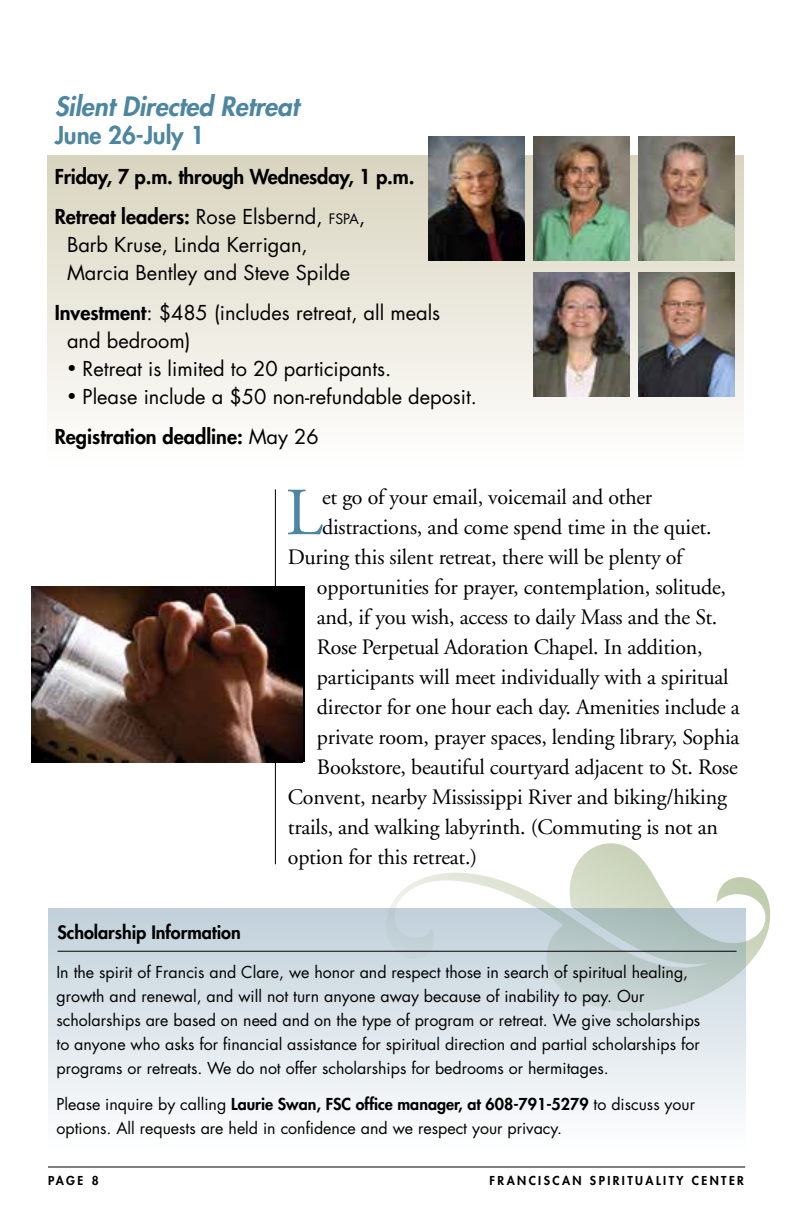
<style>
.page{position:relative;width:792px;height:1224px;background:#fff}
.page>*{position:absolute;margin:0;border:0;box-sizing:border-box;transform-origin:0 0}
.t1{font:67.2px "Adobe Garamond";color:#4c86a0}
.t2{font:italic 800 26px "Futura";letter-spacing:-.005em;color:#4c86a0}
.t3{font:800 24px "Futura";letter-spacing:-.005em;color:#4c86a0}
.t4{font:22px "Adobe Garamond";letter-spacing:-.01em;color:#000}
.t5{font:20px/28px "Futura";color:#000}
.t6{font:800 20px/40px "Futura";letter-spacing:-.01em;color:#000}
.t7{font:800 18px "Futura";letter-spacing:-.005em;color:#000}
.t8{font:16px/24px "Futura";color:#000}
.t9{font:800 12px "Futura";letter-spacing:.2em;color:#000}
.s1{font-weight:400}
.s2{font-weight:400;font-size:14px}
.s3{font-weight:800}
.s4{font-size:16px}
</style>
<div class="page">
<hr style="left:48px;top:1166px;width:697px;height:1px;background:#000">
<svg style="left:390px;top:843px;width:380px;height:169px"></svg>
<svg style="left:49px;top:908px;width:696px;height:205px;background:#d7e1e6"></svg>
<hr style="left:275px;top:489px;width:1px;height:375px;background:#000">
<div style="left:48px;top:156px;width:696px;height:312px;background:linear-gradient(to bottom,#d6d2bc,#fff)"></div>
<img style="left:31px;top:586px;width:272px;height:176px">
<img style="left:638px;top:136px;width:96px;height:124px">
<img style="left:638px;top:273px;width:96px;height:124px">
<img style="left:533px;top:136px;width:96px;height:124px">
<img style="left:533px;top:273px;width:96px;height:124px">
<img style="left:429px;top:136px;width:96px;height:124px">
<hr style="left:58px;top:951px;width:679px;height:1px;background:#000">
<p class="t2" style="left:55px;top:90px;width:246px">Silent Directed Retreat</p>
<p class="t3" style="left:55px;top:120px;width:151px">June 26-July 1</p>
<p class="t6" style="left:55px;top:157px;width:361px">Friday, 7 p.m. through Wednesday, 1 p.m.<br>Retreat leaders: <span class="s1">Rose Elsbernd,</span> <span class="s2">FSPA</span><span class="s1">,</span></p>
<p class="t5" style="left:67px;top:231px;width:285px">Barb Kruse, Linda Kerrigan,<br>Marcia Bentley and Steve Spilde</p>
<p class="t5" style="left:67px;top:299px;width:375px;text-indent:-12px"><span class="s3">Investment</span>: $485 (includes retreat, all meals and bedroom)</p>
<p class="t5" style="left:67px;top:355px;width:326px"><span class="s4">•</span> Retreat is limited to 20 participants.</p>
<p class="t5" style="left:55px;top:377px;width:424px;line-height:40px;text-indent:12px"><span class="s4">•</span> Please include a $50 non-refundable deposit.<br><span class="s3">Registration deadline:</span> May 26</p>
<h1 class="t1" style="left:286px;top:477px;width:39px">L</h1>
<p class="t4" style="left:322px;top:485px;width:332px">et go of your email, voicemail and other</p>
<p class="t4" style="left:322px;top:515px;width:391px">distractions, and come spend time in the quiet.</p>
<p class="t4" style="left:288px;top:545px;width:396px">During this silent retreat, there will be plenty of</p>
<p class="t4" style="left:317px;top:575px;width:411px">opportunities for prayer, contemplation, solitude,</p>
<p class="t4" style="left:317px;top:605px;width:402px">and, if you wish, access to daily Mass and the St.</p>
<p class="t4" style="left:317px;top:635px;width:387px">Rose Perpetual Adoration Chapel. In addition,</p>
<p class="t4" style="left:317px;top:665px;width:413px">participants will meet individually with a spiritual</p>
<p class="t4" style="left:317px;top:695px;width:424px">director for one hour each day. Amenities include a</p>
<p class="t4" style="left:317px;top:726px;width:424px">private room, prayer spaces, lending library, Sophia</p>
<p class="t4" style="left:317px;top:756px;width:422px">Bookstore, beautiful courtyard adjacent to St. Rose</p>
<p class="t4" style="left:288px;top:786px;width:440px">Convent, nearby Mississippi River and biking/hiking</p>
<p class="t4" style="left:288px;top:816px;width:432px">trails, and walking labyrinth. (Commuting is not an</p>
<p class="t4" style="left:288px;top:846px;width:191px">option for this retreat.)</p>
<p class="t7" style="left:58px;top:921px;width:185px">Scholarship Information</p>
<p class="t8" style="left:56px;top:961px;width:645px">In the spirit of Francis and Clare, we honor and respect those in search of spiritual healing, growth and renewal, and will not turn anyone away because of inability to pay. Our scholarships are based on need and on the type of program or retreat. We give scholarships to anyone who asks for financial assistance for spiritual direction and partial scholarships for programs or retreats. We do not offer scholarships for bedrooms or hermitages.</p>
<p class="t8" style="left:56px;top:1093px;width:640px">Please inquire by calling <span class="s3">Laurie Swan, FSC office manager, at 608-791-5279</span> to discuss your options. All requests are held in confidence and we respect your privacy.</p>
<p class="t9" style="left:48px;top:1173px;width:52px">PAGE 8</p>
<p class="t9" style="left:490px;top:1173px;width:256px">FRANCISCAN SPIRITUALITY CENTER</p>
</div>
